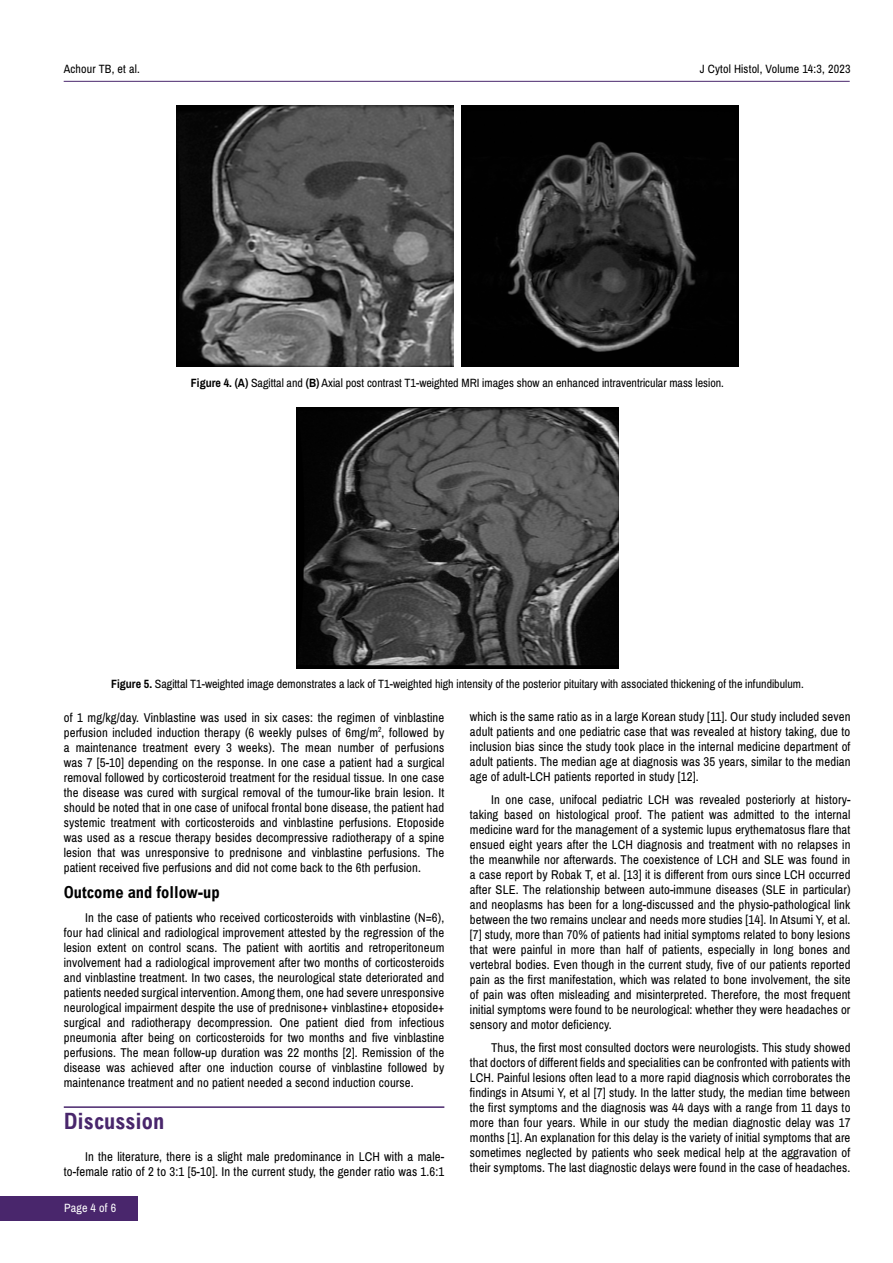
<style>
.page{position:relative;width:893px;height:1263px;background:#fff}
.page>*{position:absolute;margin:0;border:0;box-sizing:border-box;transform-origin:0 0}
.t1{font:700 condensed 22.5px "Arial";color:#49266c}
.t2{font:700 condensed 16.5px "Arial";color:#000}
.t3{font:12.75px/15px "Archivo Narrow";letter-spacing:.01em;color:#000;text-align:justify}
.t4{font:12px "Archivo Narrow";color:#000}
.t5{font:12px "Archivo Narrow";letter-spacing:.015em;color:#fff}
.s1{font-weight:700}
</style>
<div class="page">
<hr style="left:64px;top:81px;width:786px;height:1px;background:#49266c">
<div style="left:0;top:1196px;width:137px;height:24px;background:#49266c"></div>
<hr style="left:64px;top:1106px;width:380px;height:2px;background:#49266c">
<img style="left:176px;top:105px;width:277px;height:262px">
<img style="left:462px;top:105px;width:276px;height:261px">
<img style="left:297px;top:408px;width:321px;height:260px">
<p class="t4" style="left:64px;top:61px;width:78px">Achour TB, et al.</p>
<p class="t4" style="left:700px;top:61px;width:152px">J Cytol Histol, Volume 14:3, 2023</p>
<p class="t4" style="left:191px;top:375px;width:535px"><span class="s1">Figure 4. (A)</span> Sagittal and <span class="s1">(B)</span> Axial post contrast T1-weighted MRI images show an enhanced intraventricular mass lesion.</p>
<p class="t4" style="left:111px;top:676px;width:694px"><span class="s1">Figure 5.</span> Sagittal T1-weighted image demonstrates a lack of T1-weighted high intensity of the posterior pituitary with associated thickening of the infundibulum.</p>
<p class="t3" style="left:470px;top:709px;width:382px">which is the same ratio as in a large Korean study [11]. Our study included seven adult patients and one pediatric case that was revealed at history taking, due to inclusion bias since the study took place in the internal medicine department of adult patients. The median age at diagnosis was 35 years, similar to the median age of adult-LCH patients reported in study [12].</p>
<p class="t3" style="left:470px;top:792px;width:382px;text-indent:21px">In one case, unifocal pediatric LCH was revealed posteriorly at history&shy;taking based on histological proof. The patient was admitted to the internal medicine ward for the management of a systemic lupus erythematosus flare that ensued eight years after the LCH diagnosis and treatment with no relapses in the meanwhile nor afterwards. The coexistence of LCH and SLE was found in a case report by Robak T, et al. [13] it is different from ours since LCH occurred after SLE. The relationship between auto-immune diseases (SLE in particular) and neoplasms has been for a long-discussed and the physio-pathological link between the two remains unclear and needs more studies [14]. In Atsumi Y, et al. [7] study, more than 70% of patients had initial symptoms related to bony lesions that were painful in more than half of patients, especially in long bones and vertebral bodies. Even though in the current study, five of our patients reported pain as the first manifestation, which was related to bone involvement, the site of pain was often misleading and misinterpreted. Therefore, the most frequent initial symptoms were found to be neurological: whether they were headaches or sensory and motor deficiency.</p>
<p class="t3" style="left:470px;top:1041px;width:382px;text-indent:21px">Thus, the first most consulted doctors were neurologists. This study showed that doctors of different fields and specialities can be confronted with patients with LCH. Painful lesions often lead to a more rapid diagnosis which corroborates the findings in Atsumi Y, et al [7] study. In the latter study, the median time between the first symptoms and the diagnosis was 44 days with a range from 11 days to more than four years. While in our study the median diagnostic delay was 17 months [1]. An explanation for this delay is the variety of initial symptoms that are sometimes neglected by patients who seek medical help at the aggravation of their symptoms. The last diagnostic delays were found in the case of headaches.</p>
<p class="t3" style="left:64px;top:710px;width:382px">of 1 mg/kg/day. Vinblastine was used in six cases: the regimen of vinblastine perfusion included induction therapy (6 weekly pulses of 6mg/m<sup>2</sup>, followed by a maintenance treatment every 3 weeks). The mean number of perfusions was 7 [5-10] depending on the response. In one case a patient had a surgical removal followed by corticosteroid treatment for the residual tissue. In one case the disease was cured with surgical removal of the tumour-like brain lesion. It should be noted that in one case of unifocal frontal bone disease, the patient had systemic treatment with corticosteroids and vinblastine perfusions. Etoposide was used as a rescue therapy besides decompressive radiotherapy of a spine lesion that was unresponsive to prednisone and vinblastine perfusions. The patient received five perfusions and did not come back to the 6th perfusion.</p>
<p class="t2" style="left:64px;top:883px;width:157px">Outcome and follow-up</p>
<p class="t3" style="left:64px;top:910px;width:382px;text-indent:21px">In the case of patients who received corticosteroids with vinblastine (N=6), four had clinical and radiological improvement attested by the regression of the lesion extent on control scans. The patient with aortitis and retroperitoneum involvement had a radiological improvement after two months of corticosteroids and vinblastine treatment. In two cases, the neurological state deteriorated and patients needed surgical intervention. Among them, one had severe unresponsive neurological impairment despite the use of prednisone+ vinblastine+ etoposide+ surgical and radiotherapy decompression. One patient died from infectious pneumonia after being on corticosteroids for two months and five vinblastine perfusions. The mean follow-up duration was 22 months [2]. Remission of the disease was achieved after one induction course of vinblastine followed by maintenance treatment and no patient needed a second induction course.</p>
<h1 class="t1" style="left:64px;top:1108px;width:102px">Discussion</h1>
<p class="t3" style="left:64px;top:1149px;width:382px;text-align:right">In the literature, there is a slight male predominance in LCH with a male&shy;to-female ratio of 2 to 3:1 [5-10]. In the current study, the gender ratio was 1.6:1</p>
<p class="t5" style="left:64px;top:1201px;width:54px">Page 4 of 6</p>
</div>
